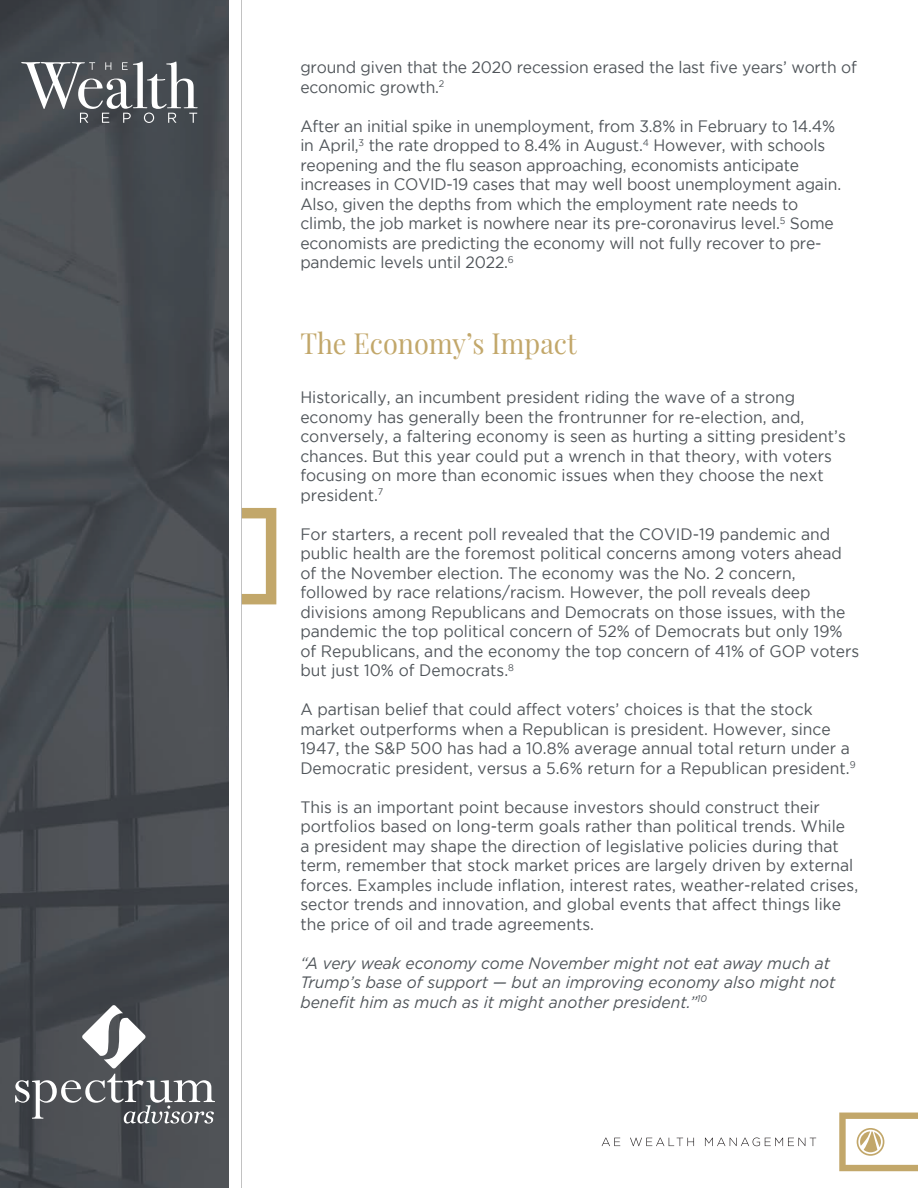
<style>
.page{position:relative;width:918px;height:1188px;background:#fff}
.page>*{position:absolute;margin:0;border:0;box-sizing:border-box;transform-origin:0 0}
.t1{font:28.5px "Playfair Display";color:#c2a76a;scale:.95 1}
.t2{font:16.5px/19.5px "Gotham";color:#50555a;scale:.95 1}
.t3{font:italic 16.5px/19.5px "Gotham";color:#50555a;scale:.95 1}
</style>
<div class="page">
<svg style="left:242px;top:508px;width:34px;height:96px"></svg>
<hr style="left:240px;top:0;width:2px;height:1188px;background:#bababa">
<img style="left:0;top:0;width:229px;height:1188px">
<svg style="left:21px;top:61px;width:177px;height:62px"></svg>
<svg style="left:839px;top:1113px;width:79px;height:58px"></svg>
<svg style="left:602px;top:1138px;width:18px;height:8px"></svg>
<svg style="left:630px;top:1138px;width:64px;height:8px"></svg>
<svg style="left:705px;top:1138px;width:111px;height:8px"></svg>
<svg style="left:15px;top:1005px;width:200px;height:119px;background:#636569"></svg>
<p class="t2" style="left:300px;top:58px;width:587px">ground given that the 2020 recession erased the last five years’ worth of economic growth.<sup>2</sup></p>
<p class="t2" style="left:300px;top:116px;width:571px">After an initial spike in unemployment, from 3.8% in February to 14.4% in April,<sup>3</sup> the rate dropped to 8.4% in August.<sup>4</sup> However, with schools reopening and the flu season approaching, economists anticipate increases in COVID-19 cases that may well boost unemployment again.<br>Also, given the depths from which the employment rate needs to climb, the job market is nowhere near its pre-coronavirus level.<sup>5</sup> Some economists are predicting the economy will not fully recover to pre&shy;pandemic levels until 2022.<sup>6</sup></p>
<h1 class="t1" style="left:300px;top:321px;width:292px">The Economy’s Impact</h1>
<p class="t2" style="left:300px;top:388px;width:576px">Historically, an incumbent president riding the wave of a strong economy has generally been the frontrunner for re-election, and, conversely, a faltering economy is seen as hurting a sitting president’s chances. But this year could put a wrench in that theory, with voters focusing on more than economic issues when they choose the next president.<sup>7</sup></p>
<p class="t2" style="left:300px;top:524px;width:590px">For starters, a recent poll revealed that the COVID-19 pandemic and public health are the foremost political concerns among voters ahead of the November election. The economy was the No. 2 concern, followed by race relations/racism. However, the poll reveals deep divisions among Republicans and Democrats on those issues, with the pandemic the top political concern of 52% of Democrats but only 19% of Republicans, and the economy the top concern of 41% of GOP voters but just 10% of Democrats.<sup>8</sup></p>
<p class="t2" style="left:300px;top:700px;width:586px">A partisan belief that could affect voters’ choices is that the stock market outperforms when a Republican is president. However, since 1947, the S&amp;P 500 has had a 10.8% average annual total return under a Democratic president, versus a 5.6% return for a Republican president.<sup>9</sup></p>
<p class="t2" style="left:300px;top:797px;width:589px">This is an important point because investors should construct their portfolios based on long-term goals rather than political trends. While a president may shape the direction of legislative policies during that term, remember that stock market prices are largely driven by external forces. Examples include inflation, interest rates, weather-related crises, sector trends and innovation, and global events that affect things like the price of oil and trade agreements.</p>
<p class="t3" style="left:300px;top:953px;width:565px">“A very weak economy come November might not eat away much at<br>Trump’s base of support — but an improving economy also might not benefit him as much as it might another president.”<sup>10</sup></p>
</div>
